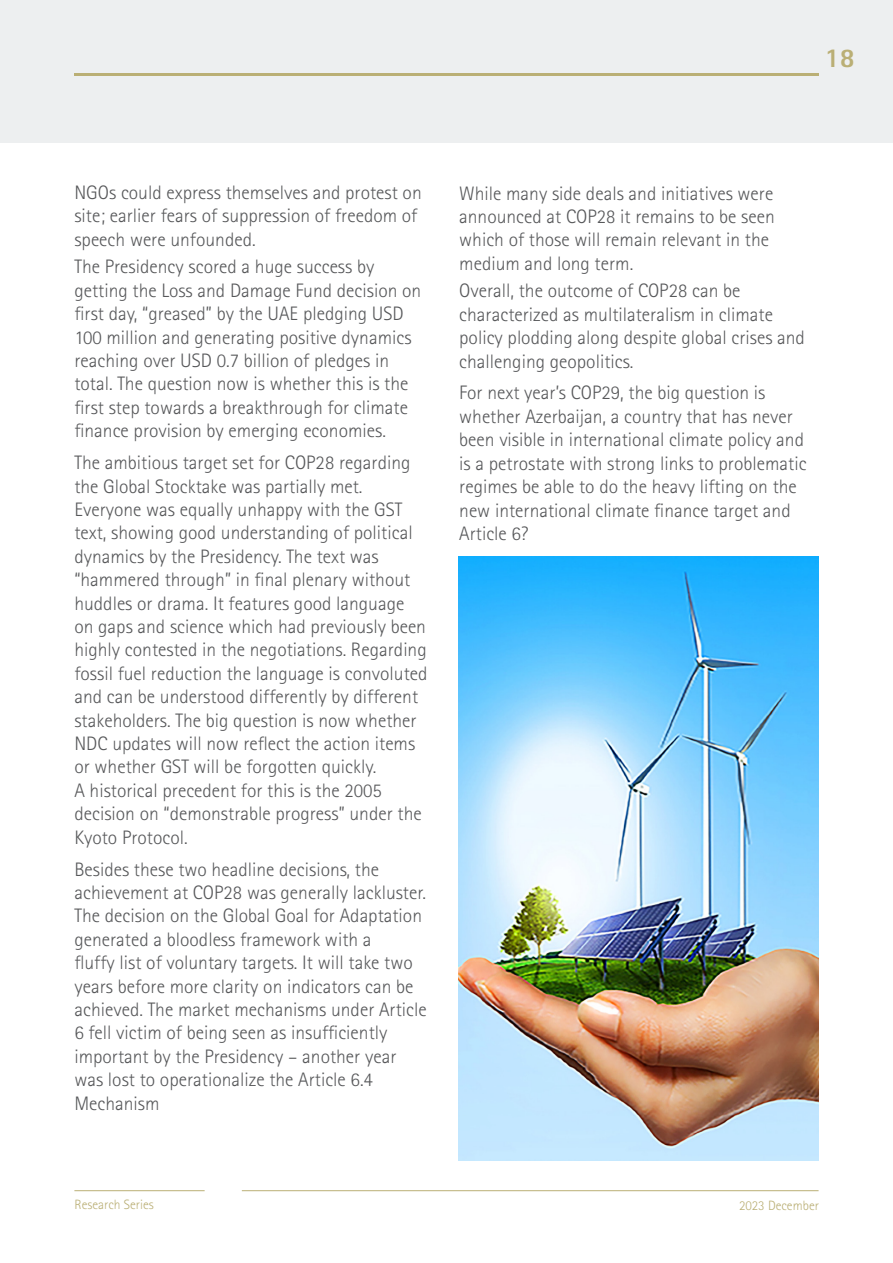
<style>
.page{position:relative;width:893px;height:1263px;background:#fff}
.page>*{position:absolute;margin:0;border:0;box-sizing:border-box;transform-origin:0 0}
.t1{font:800 27px "Rotis Sans Serif Std";color:#baaf75}
.t2{font:300 19.5px/23.4px "Rotis Sans Serif Std";color:#57585a}
.t3{font:300 13.5px "Rotis Sans Serif Std";color:#baaf75}
</style>
<div class="page">
<div style="left:0;top:0;width:893px;height:142px;background:#edeff0"></div>
<hr style="left:0;top:0;width:1px;height:143px;background:#baaf75">
<hr style="left:74px;top:73px;width:745px;height:3px;background:#baaf75">
<img style="left:458px;top:556px;width:361px;height:605px">
<hr style="left:74px;top:1190px;width:131px;height:1px;background:#baaf75">
<hr style="left:242px;top:1190px;width:577px;height:1px;background:#baaf75">
<p class="t1" style="left:825px;top:40px;width:32px">18</p>
<p class="t2" style="left:74px;top:181px;width:349px">NGOs could express themselves and protest on site; earlier fears of suppression of freedom of speech were unfounded.</p>
<p class="t2" style="left:74px;top:255px;width:348px">The Presidency scored a huge success by getting the Loss and Damage Fund decision on first day, “greased” by the UAE pledging USD 100 million and generating positive dynamics reaching over USD 0.7 billion of pledges in total. The question now is whether this is the first step towards a breakthrough for climate finance provision by emerging economies.</p>
<p class="t2" style="left:74px;top:451px;width:355px">The ambitious target set for COP28 regarding the Global Stocktake was partially met.<br>Everyone was equally unhappy with the GST text, showing good understanding of political dynamics by the Presidency. The text was “hammered through” in final plenary without huddles or drama. It features good language on gaps and science which had previously been highly contested in the negotiations. Regarding fossil fuel reduction the language is convoluted and can be understood differently by different stakeholders. The big question is now whether NDC updates will now reflect the action items or whether GST will be forgotten quickly.<br>A historical precedent for this is the 2005 decision on “demonstrable progress” under the Kyoto Protocol.</p>
<p class="t2" style="left:74px;top:857px;width:354px">Besides these two headline decisions, the achievement at COP28 was generally lackluster.<br>The decision on the Global Goal for Adaptation generated a bloodless framework with a<br>fluffy list of voluntary targets. It will take two years before more clarity on indicators can be achieved. The market mechanisms under Article 6 fell victim of being seen as insufficiently important by the Presidency – another year was lost to operationalize the Article 6.4<br>Mechanism</p>
<p class="t2" style="left:459px;top:181px;width:317px">While many side deals and initiatives were announced at COP28 it remains to be seen which of those will remain relevant in the medium and long term.</p>
<p class="t2" style="left:459px;top:279px;width:347px">Overall, the outcome of COP28 can be characterized as multilateralism in climate policy plodding along despite global crises and challenging geopolitics.</p>
<p class="t2" style="left:459px;top:381px;width:349px">For next year’s COP29, the big question is whether Azerbaijan, a country that has never been visible in international climate policy and is a petrostate with strong links to problematic regimes be able to do the heavy lifting on the new international climate finance target and Article 6?</p>
<p class="t3" style="left:74px;top:1197px;width:81px">Research Series</p>
<p class="t3" style="left:739px;top:1197px;width:81px">2023 December</p>
</div>
